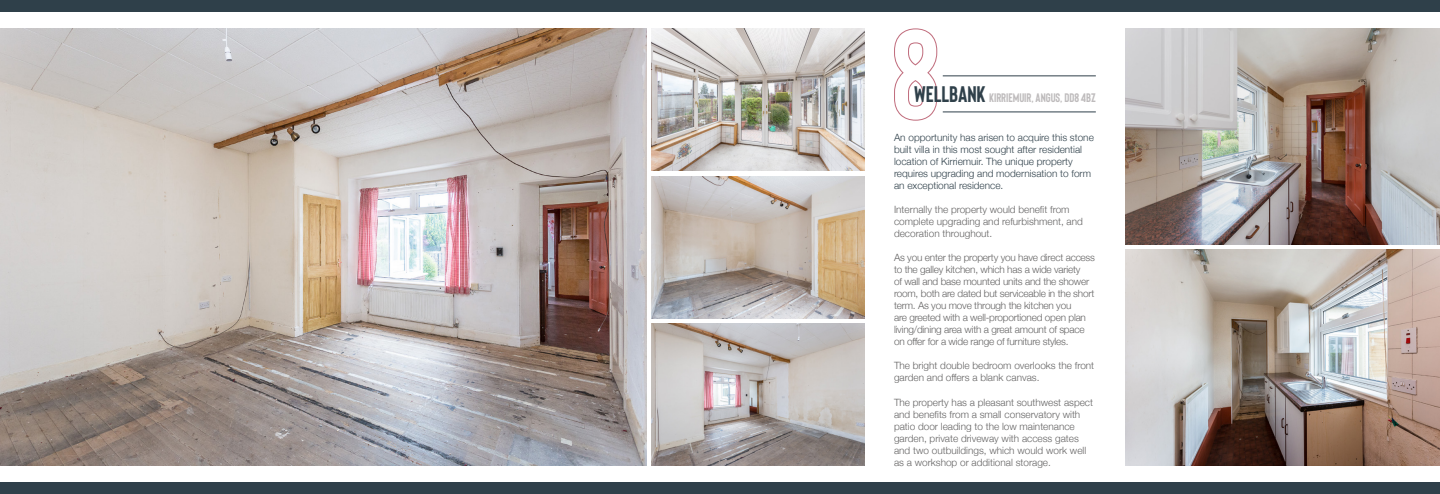
<style>
.page{position:relative;width:1440px;height:494px;background:#fff}
.page>*{position:absolute;margin:0;border:0;box-sizing:border-box;transform-origin:0 0}
.Warnock_-_Univers{font:700 22.5px "Bison";color:#2f404a}
.Warnock_-_Univers-2{font:700 12.3px "Bison";letter-spacing:-.005em;color:#bebbbc}
.t1{font:300 10px/12px "Helvetica Neue";color:#646363}
.t2{font:300 10px/12px "Helvetica Neue";letter-spacing:-.02em;color:#646363}
.t3{font:300 10px/12px "Helvetica Neue";color:#2f404a}
</style>
<div class="page">
<div style="left:0;top:0;width:1440px;height:11px;background:#2f404a"></div>
<div style="left:0;top:482px;width:1440px;height:11px;background:#2f404a"></div>
<svg style="left:894px;top:28px;width:43px;height:92px"></svg>
<hr style="left:943px;top:111px;width:153px;height:1px;background:#2f404a">
<hr style="left:943px;top:75px;width:153px;height:1px;background:#2f404a">
<img style="left:0;top:28px;width:646px;height:437px">
<img style="left:1125px;top:28px;width:315px;height:216px">
<img style="left:1125px;top:249px;width:315px;height:216px">
<img style="left:652px;top:176px;width:213px;height:142px">
<img style="left:652px;top:28px;width:213px;height:142px">
<img style="left:652px;top:323px;width:213px;height:142px">
<p class="Warnock_-_Univers" style="left:914px;top:82px;width:73px">WELLBANK</p>
<p class="Warnock_-_Univers-2" style="left:989px;top:91px;width:108px">KIRRIEMUIR, ANGUS, DD8 4BZ</p>
<p class="t3" style="left:894px;top:131px;width:201px">An opportunity has arisen to acquire this stone built villa in this most sought after residential location of Kirriemuir. The unique property requires upgrading and modernisation to form an exceptional residence.</p>
<p class="t1" style="left:894px;top:203px;width:190px">Internally the property would benefit from complete upgrading and refurbishment, and decoration throughout.</p>
<p class="t2" style="left:894px;top:251px;width:203px">As you enter the property you have direct access to the galley kitchen, which has a wide variety<br>of wall and base mounted units and the shower room, both are dated but serviceable in the short term. As you move through the kitchen you<br>are greeted with a well-proportioned open plan living/dining area with a great amount of space on offer for a wide range of furniture styles.</p>
<p class="t1" style="left:894px;top:359px;width:202px">The bright double bedroom overlooks the front garden and offers a blank canvas.</p>
<p class="t1" style="left:894px;top:395px;width:201px">The property has a pleasant southwest aspect and benefits from a small conservatory with patio door leading to the low maintenance garden, private driveway with access gates and two outbuildings, which would work well as a workshop or additional storage.</p>
</div>
